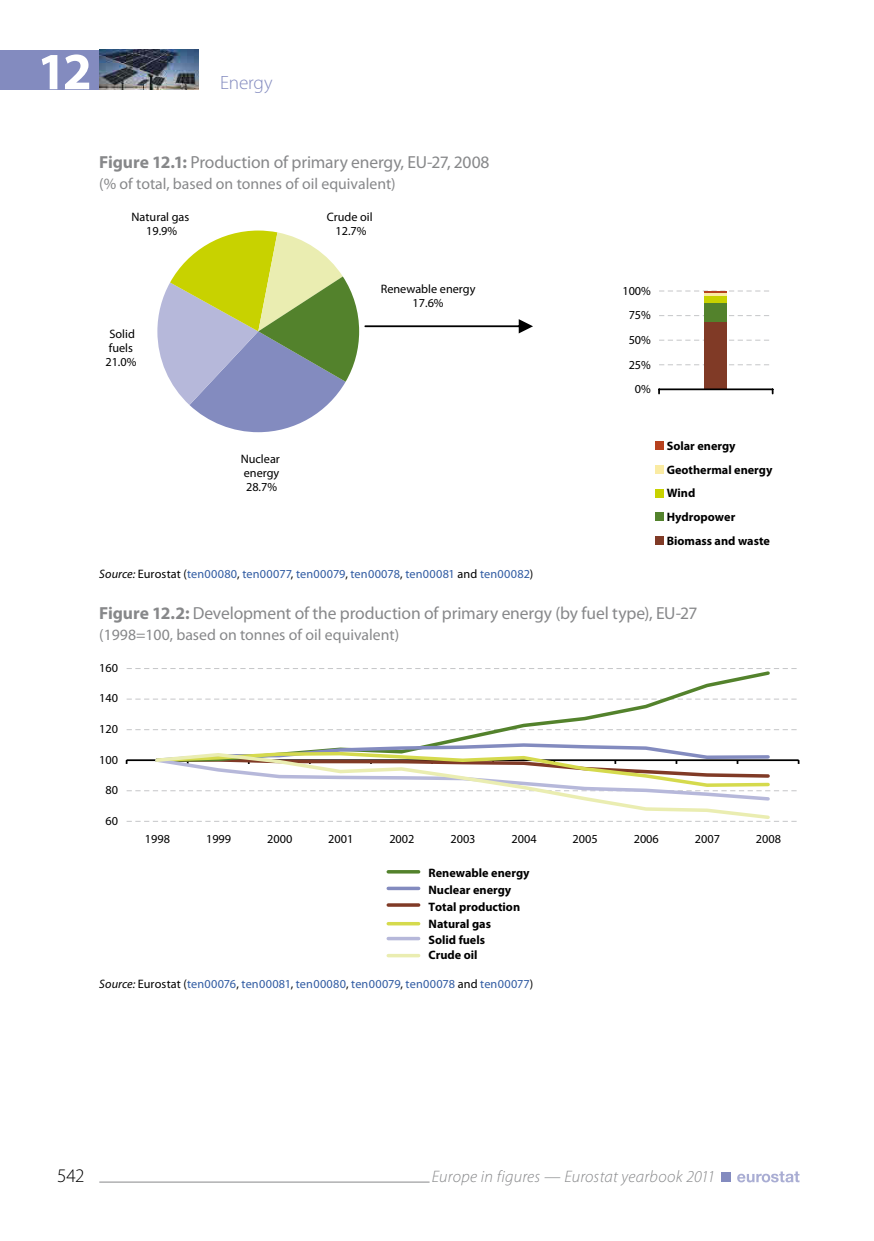
<style>
.page{position:relative;width:874px;height:1241px;background:#fff}
.page>*{position:absolute;margin:0;border:0;box-sizing:border-box;transform-origin:0 0}
.t1{font:700 52.5px "Myriad Pro";color:#fff}
.t2{font:300 19.25px "Myriad Pro";letter-spacing:-.01em;color:#838bbf}
.t3{font:300 19.25px "Myriad Pro";color:#000}
.t4{font:17.5px "Myriad Pro";letter-spacing:-.01em;color:#87888a}
.t5{font:italic 300 16.62px "Myriad Pro";letter-spacing:.015em;color:#87888a}
.t6{font:15.75px "Myriad Pro";color:#87888a}
.t7{font:12.25px/14px "Myriad Pro";color:#000;text-align:center}
.t8{font:12.25px "Myriad Pro";letter-spacing:.015em;color:#315ca3}
.t9{font:700 12.25px/23.6px "Myriad Pro";color:#000}
.s1{font-weight:700}
.s2{font-style:italic;color:#000}
.s3{color:#000}
</style>
<div class="page">
<div style="left:0;top:50px;width:99px;height:39px;background:#838bbf"></div>
<div style="left:720px;top:1172px;width:10px;height:10px;background:#838bbf"></div>
<svg style="left:737px;top:1171px;width:62px;height:11px"></svg>
<hr style="left:99px;top:1181px;width:330px;height:1px;background:#87888a">
<img style="left:99px;top:50px;width:99px;height:39px">
<svg style="left:157px;top:230px;width:375px;height:202px"></svg>
<svg style="left:659px;top:364px;width:110px;height:1px"></svg>
<svg style="left:659px;top:340px;width:110px;height:1px"></svg>
<svg style="left:659px;top:315px;width:110px;height:1px"></svg>
<div style="left:704px;top:321px;width:22px;height:68px;background:#803a26"></div>
<div style="left:704px;top:303px;width:22px;height:18px;background:#53822c"></div>
<div style="left:704px;top:296px;width:22px;height:7px;background:#c8d200"></div>
<svg style="left:704px;top:292px;width:22px;height:4px"></svg>
<svg style="left:659px;top:290px;width:110px;height:2px"></svg>
<hr style="left:658px;top:388px;width:114px;height:2px;background:#000">
<div style="left:654px;top:441px;width:9px;height:9px;background:#b7421f"></div>
<div style="left:654px;top:465px;width:9px;height:9px;background:#faeba3"></div>
<div style="left:654px;top:488px;width:9px;height:9px;background:#c8d200"></div>
<div style="left:654px;top:512px;width:9px;height:9px;background:#53822c"></div>
<div style="left:654px;top:535px;width:9px;height:9px;background:#803a26"></div>
<svg style="left:126px;top:729px;width:671px;height:1px"></svg>
<svg style="left:127px;top:698px;width:670px;height:1px"></svg>
<svg style="left:126px;top:668px;width:671px;height:1px"></svg>
<svg style="left:153px;top:671px;width:618px;height:70px"></svg>
<svg style="left:126px;top:741px;width:673px;height:78px"></svg>
<hr style="left:388px;top:903px;width:30px;height:3px;background:#803a26">
<svg style="left:388px;top:870px;width:30px;height:3px"></svg>
<svg style="left:388px;top:886px;width:30px;height:4px"></svg>
<svg style="left:388px;top:922px;width:30px;height:3px"></svg>
<svg style="left:388px;top:936px;width:30px;height:4px"></svg>
<svg style="left:388px;top:954px;width:30px;height:3px"></svg>
<h1 class="t1" style="left:37px;top:37px;width:56px">12</h1>
<h2 class="t2" style="left:220px;top:72px;width:54px">Energy</h2>
<h3 class="t4" style="left:99px;top:151px;width:391px"><span class="s1">Figure 12.1:</span> Production of primary energy, EU-27, 2008</h3>
<p class="t6" style="left:99px;top:174px;width:298px">(% of total, based on tonnes of oil equivalent)</p>
<p class="t7" style="left:131px;top:209px;width:59px">Natural gas<br>19.9%</p>
<p class="t7" style="left:105px;top:327px;width:33px">Solid fuels<br>21.0%</p>
<p class="t7" style="left:326px;top:209px;width:47px">Crude oil<br>12.7%</p>
<p class="t7" style="left:380px;top:282px;width:96px">Renewable energy<br>17.6%</p>
<p class="t7" style="left:240px;top:451px;width:41px;text-align:justify">Nuclear energy 28.7%</p>
<p class="t7" style="left:622px;top:283px;width:30px">100%</p>
<p class="t7" style="left:628px;top:308px;width:24px">75%</p>
<p class="t7" style="left:628px;top:332px;width:24px">50%</p>
<p class="t7" style="left:628px;top:357px;width:24px">25%</p>
<p class="t7" style="left:634px;top:382px;width:17px">0%</p>
<p class="t9" style="left:666px;top:434px;width:107px">Solar energy<br>Geothermal energy<br>Wind<br>Hydropower<br>Biomass and waste</p>
<p class="t8" style="left:99px;top:565px;width:435px"><span class="s2">Source:</span> <span class="s3">Eurostat (</span>ten00080<span class="s3">,</span> ten00077<span class="s3">,</span> ten00079<span class="s3">,</span> ten00078<span class="s3">,</span> ten00081 <span class="s3">and</span> ten00082<span class="s3">)</span></p>
<h3 class="t4" style="left:99px;top:602px;width:599px"><span class="s1">Figure 12.2:</span> Development of the production of primary energy (by fuel type), EU-27</h3>
<p class="t6" style="left:99px;top:625px;width:301px">(1998=100, based on tonnes of oil equivalent)</p>
<p class="t7" style="left:99px;top:660px;width:20px">160</p>
<p class="t7" style="left:99px;top:691px;width:20px">140</p>
<p class="t7" style="left:99px;top:721px;width:20px">120</p>
<p class="t7" style="left:99px;top:752px;width:20px">100</p>
<p class="t7" style="left:105px;top:782px;width:14px">80</p>
<p class="t7" style="left:105px;top:813px;width:14px">60</p>
<p class="t7" style="left:145px;top:831px;width:27px">1998</p>
<p class="t7" style="left:206px;top:831px;width:27px">1999</p>
<p class="t7" style="left:267px;top:831px;width:27px">2000</p>
<p class="t7" style="left:328px;top:831px;width:27px">2001</p>
<p class="t7" style="left:389px;top:831px;width:27px">2002</p>
<p class="t7" style="left:450px;top:831px;width:27px">2003</p>
<p class="t7" style="left:511px;top:831px;width:27px">2004</p>
<p class="t7" style="left:572px;top:831px;width:27px">2005</p>
<p class="t7" style="left:633px;top:831px;width:27px">2006</p>
<p class="t7" style="left:694px;top:831px;width:27px">2007</p>
<p class="t7" style="left:755px;top:831px;width:27px">2008</p>
<p class="t9" style="left:428px;top:864px;width:102px;line-height:16.6px">Renewable energy<br>Nuclear energy</p>
<p class="t9" style="left:428px;top:915px;width:64px;line-height:15.6px">Natural gas<br>Solid fuels<br>Crude oil</p>
<p class="t8" style="left:99px;top:976px;width:435px"><span class="s2">Source:</span> <span class="s3">Eurostat (</span>ten00076<span class="s3">,</span> ten00081<span class="s3">,</span> ten00080<span class="s3">,</span> ten00079<span class="s3">,</span> ten00078 <span class="s3">and</span> ten00077<span class="s3">)</span></p>
<p class="t9" style="left:428px;top:894px;width:93px">Total production</p>
<h2 class="t3" style="left:57px;top:1165px;width:29px">542</h2>
<h3 class="t5" style="left:431px;top:1167px;width:285px">Europe in figures — Eurostat yearbook 2011</h3>
</div>
